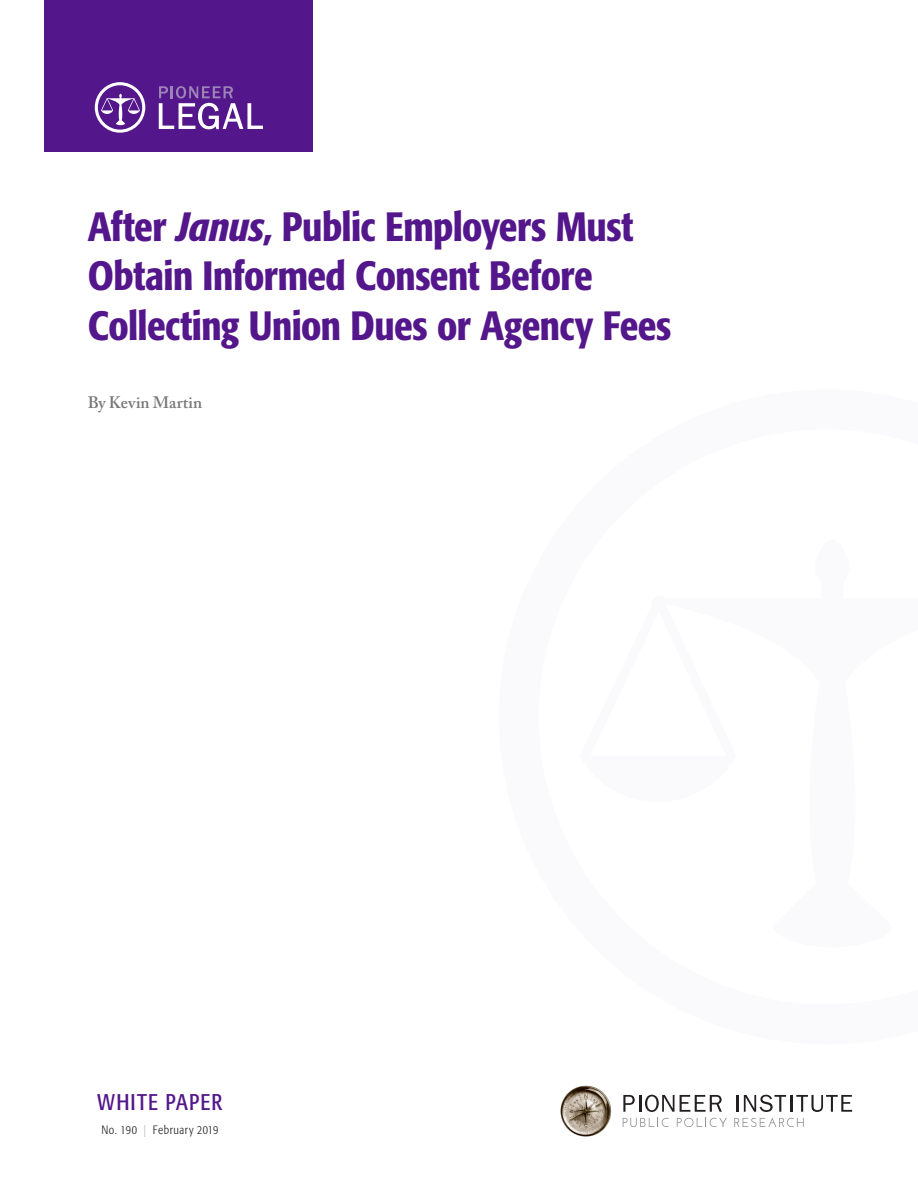
<style>
.page{position:relative;width:918px;height:1188px;background:#fff}
.page>*{position:absolute;margin:0;border:0;box-sizing:border-box;transform-origin:0 0}
.Body_Copy{font:500 condensed 40.5px/49.5px "Formata";letter-spacing:-.01em;color:#53168b}
.TOC_Subhead{font:condensed 22.5px "Formata";letter-spacing:.055em;color:#53168b}
.Body_Copy-2{font:600 16.5px "Adobe Caslon Pro";letter-spacing:.005em;color:#787779}
.Body_Copy-3{font:300 condensed 12px "Formata";letter-spacing:.04em;color:#231f20}
.s1{font-style:italic}
.s2{color:#bcbdc0}
</style>
<div class="page">
<svg style="left:623px;top:1095px;width:99px;height:17px"></svg>
<svg style="left:623px;top:1118px;width:46px;height:9px"></svg>
<svg style="left:677px;top:1118px;width:50px;height:9px"></svg>
<svg style="left:734px;top:1095px;width:118px;height:32px"></svg>
<img style="left:560px;top:1085px;width:52px;height:52px">
<div style="left:44px;top:0;width:268px;height:151px;background:#53168b"></div>
<svg style="left:159px;top:86px;width:104px;height:43px"></svg>
<svg style="left:95px;top:82px;width:50px;height:51px"></svg>
<p class="Body_Copy" style="left:88px;top:201px;width:585px">After <span class="s1">Janus</span>, Public Employers Must<br>Obtain Informed Consent Before<br>Collecting Union Dues or Agency Fees</p>
<p class="Body_Copy-2" style="left:88px;top:393px;width:116px">By Kevin Martin</p>
<p class="TOC_Subhead" style="left:98px;top:1088px;width:126px">WHITE PAPER</p>
<p class="Body_Copy-3" style="left:101px;top:1123px;width:118px">No. 190 <span class="s2">|</span> February 2019</p>
</div>
